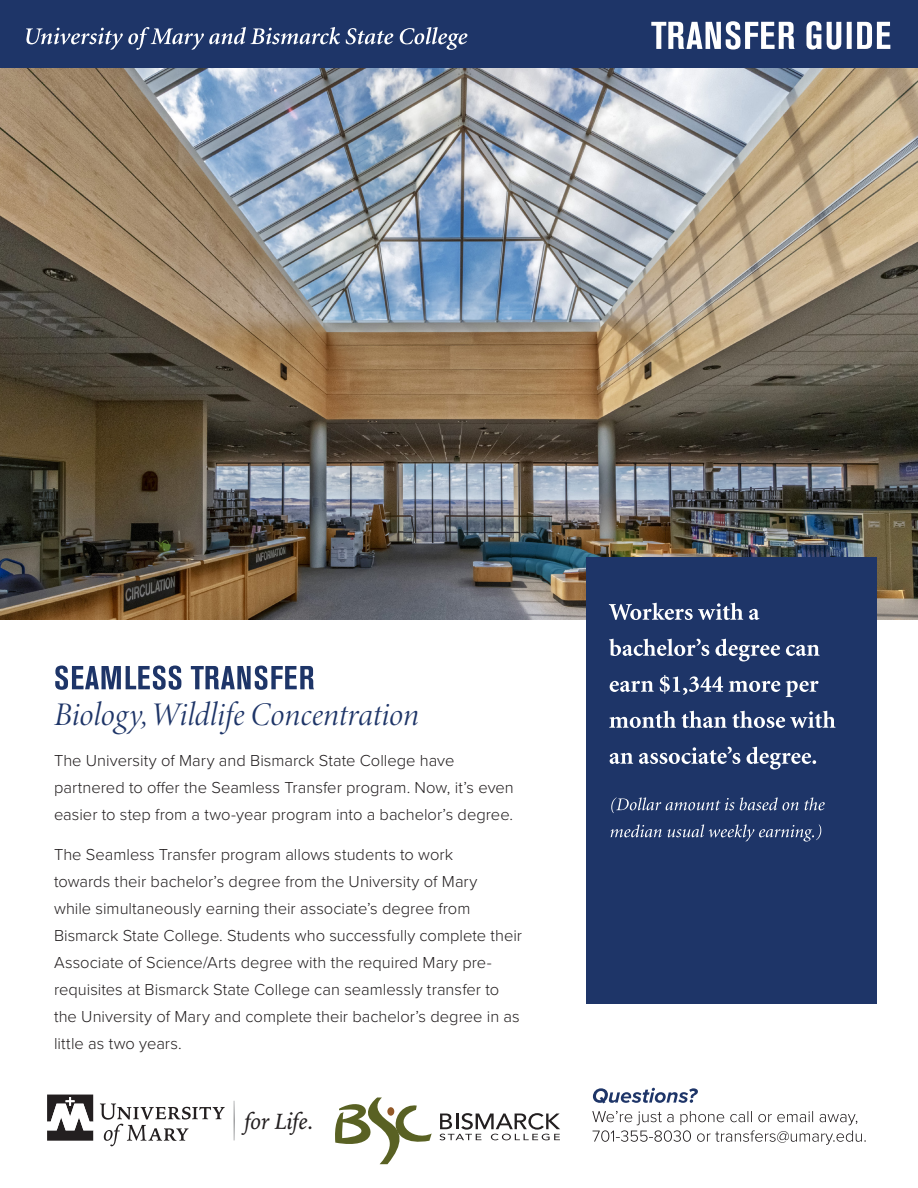
<style>
.page{position:relative;width:918px;height:1188px;background:#fff}
.page>*{position:absolute;margin:0;border:0;box-sizing:border-box;transform-origin:0 0}
.t1{font:italic 33px "Minion Variable Concept";letter-spacing:-.04em;color:#1e3568}
.t2{font:italic 22.95px "Iowan Old Style";letter-spacing:-.025em;color:#231f20}
.Body_Text{font:300 16.5px/27px "Proxima Nova";color:#231f20}
</style>
<div class="page">
<img style="left:0;top:68px;width:918px;height:552px">
<div style="left:0;top:0;width:918px;height:68px;background:#1e3568"></div>
<svg style="left:26px;top:27px;width:441px;height:23px"></svg>
<div style="left:586px;top:557px;width:291px;height:447px;background:#1e3568"></div>
<svg style="left:55px;top:666px;width:259px;height:24px"></svg>
<svg style="left:610px;top:824px;width:212px;height:18px"></svg>
<svg style="left:611px;top:797px;width:214px;height:16px"></svg>
<svg style="left:610px;top:747px;width:206px;height:23px"></svg>
<svg style="left:609px;top:711px;width:226px;height:17px"></svg>
<svg style="left:610px;top:675px;width:209px;height:22px"></svg>
<svg style="left:609px;top:639px;width:211px;height:23px"></svg>
<svg style="left:609px;top:603px;width:150px;height:17px"></svg>
<svg style="left:651px;top:21px;width:239px;height:29px"></svg>
<svg style="left:335px;top:1098px;width:97px;height:66px"></svg>
<svg style="left:440px;top:1113px;width:120px;height:27px"></svg>
<svg style="left:234px;top:1101px;width:1px;height:39px"></svg>
<svg style="left:100px;top:1103px;width:125px;height:43px"></svg>
<svg style="left:47px;top:1095px;width:46px;height:46px"></svg>
<svg style="left:592px;top:1111px;width:274px;height:34px"></svg>
<svg style="left:593px;top:1088px;width:105px;height:15px"></svg>
<p class="t1" style="left:54px;top:692px;width:369px">Biology, Wildlife Concentration</p>
<p class="Body_Text" style="left:54px;top:746px;width:461px">The University of Mary and Bismarck State College have partnered to offer the Seamless Transfer program. Now, it’s even easier to step from a two-year program into a bachelor’s degree.</p>
<p class="Body_Text" style="left:54px;top:841px;width:470px">The Seamless Transfer program allows students to work<br>towards their bachelor’s degree from the University of Mary<br>while simultaneously earning their associate’s degree from Bismarck State College. Students who successfully complete their Associate of Science/Arts degree with the required Mary pre&shy;requisites at Bismarck State College can seamlessly transfer to the University of Mary and complete their bachelor’s degree in as little as two years.</p>
<p class="t2" style="left:244px;top:1101px;width:71px">for Life.</p>
</div>
